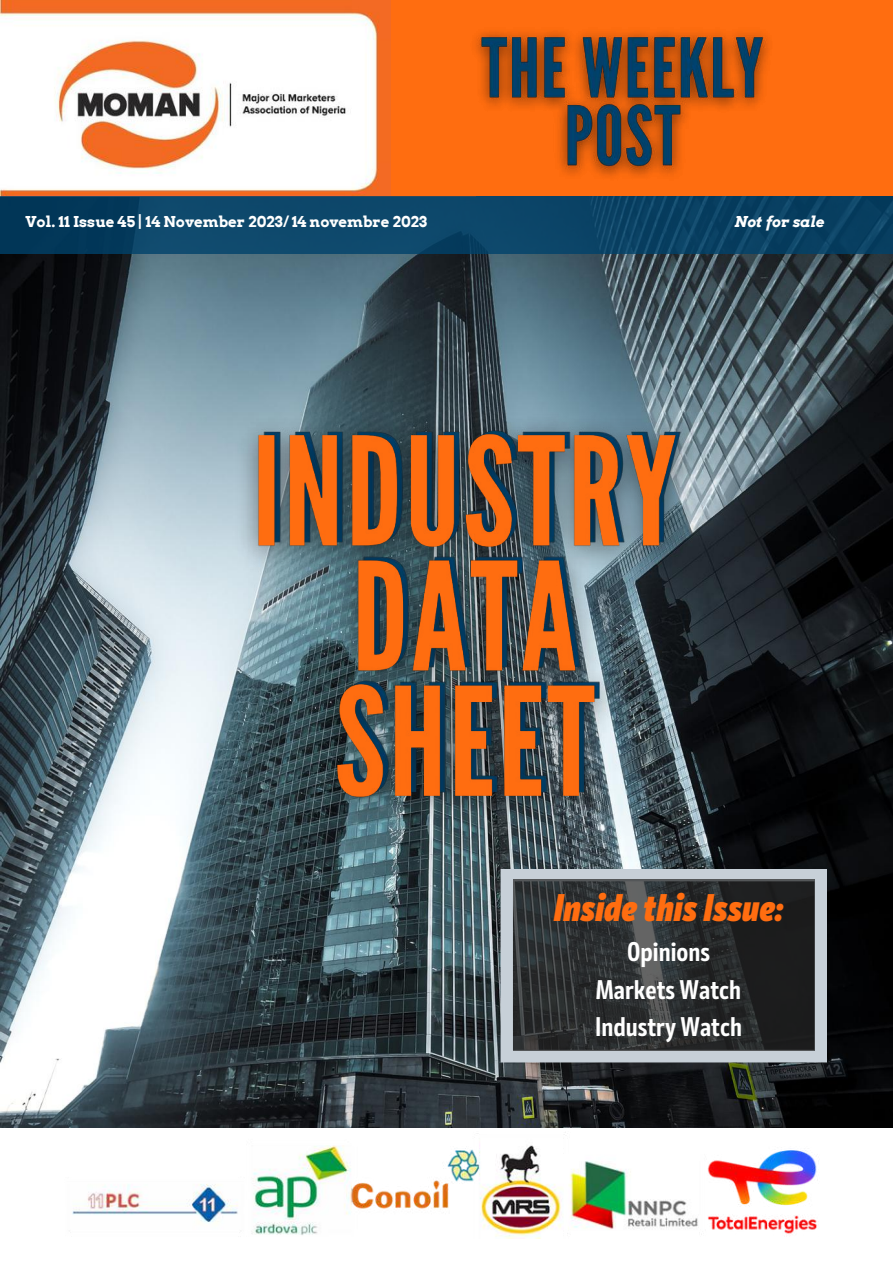
<style>
.page{position:relative;width:893px;height:1264px;background:#fff}
.page>*{position:absolute;margin:0;border:0;box-sizing:border-box;transform-origin:0 0}
.t1{font:italic 900 38.4px "Mozer";color:#ff6d10}
.t2{font:700 27px/37px "Mozer";color:#fff;text-align:center}
.t3{font:700 15px "Arvo";color:#fff}
.t4{font:italic 700 15px "Arvo";color:#fff}
</style>
<div class="page">
<img style="left:0;top:253px;width:892px;height:874px">
<div style="left:500px;top:869px;width:327px;height:193px;background:#c7d0d8"></div>
<img style="left:0;top:0;width:391px;height:196px">
<svg style="left:512px;top:879px;width:302px;height:171px;background:#2d2f30"></svg>
<div style="left:0;top:196px;width:892px;height:57px;background:linear-gradient(to right,#094265,#0c4466)"></div>
<div style="left:391px;top:0;width:501px;height:196px;background:#ff6d10"></div>
<img style="left:57px;top:1127px;width:778px;height:111px">
<img style="left:222px;top:402px;width:490px;height:438px">
<img style="left:476px;top:31px;width:293px;height:145px">
<p class="t3" style="left:25px;top:212px;width:403px">Vol. 11 Issue 45 | 14 November 2023/ 14 novembre 2023</p>
<p class="t4" style="left:734px;top:212px;width:91px">Not for sale</p>
<h1 class="t1" style="left:554px;top:885px;width:231px">Inside thisIssue:</h1>
<h2 class="t2" style="left:595px;top:934px;width:149px">Opinions<br>Markets Watch<br>Industry Watch</h2>
</div>
